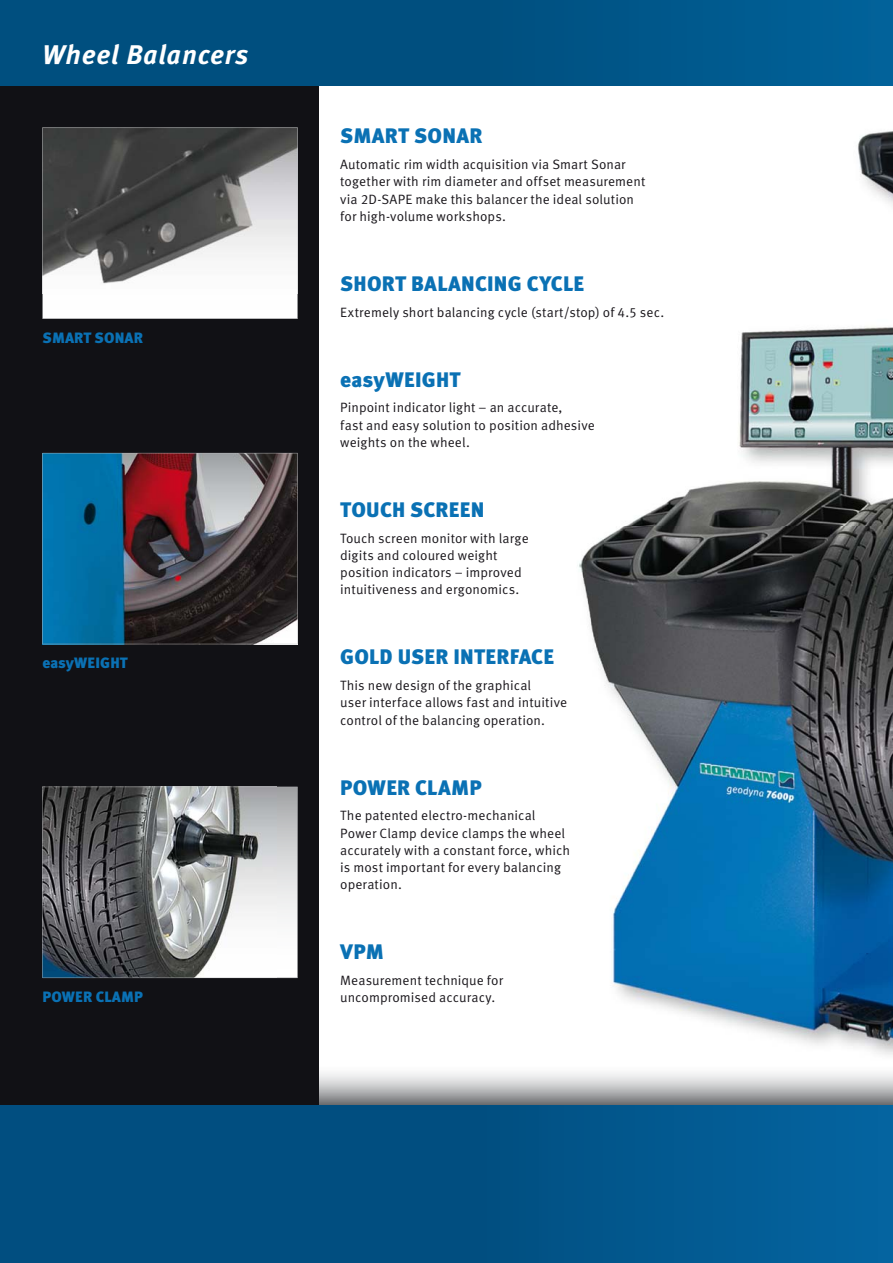
<style>
.page{position:relative;width:893px;height:1263px;background:#fff}
.page>*{position:absolute;margin:0;border:0;box-sizing:border-box;transform-origin:0 0}
.t1{font:italic 700 27px "Meta Pro";letter-spacing:.03em;color:#fff}
.t2{font:900 21px "Meta Pro";letter-spacing:.01em;color:#0a71b4}
.t3{font:900 15px "Meta Pro";letter-spacing:.01em;color:#0a71b4}
.t4{font:13.5px/17.2px "Meta Pro";letter-spacing:.005em;color:#1a171c}
</style>
<div class="page">
<div style="left:0;top:0;width:319px;height:1263px;background:#111115"></div>
<div style="left:0;top:1105px;width:893px;height:158px;background:linear-gradient(to right,#004878,#035f98)"></div>
<div style="left:0;top:0;width:893px;height:85px;background:linear-gradient(to right,#004a78,#005d92)"></div>
<img style="left:579px;top:138px;width:314px;height:917px">
<img style="left:861px;top:131px;width:32px;height:7px">
<svg style="left:43px;top:787px;width:255px;height:191px;background:#868889"></svg>
<svg style="left:43px;top:128px;width:255px;height:191px;background:#8d8d8d"></svg>
<svg style="left:43px;top:453px;width:255px;height:191px"></svg>
<h1 class="t1" style="left:43px;top:45px;width:208px">Wheel Balancers</h1>
<p class="t3" style="left:43px;top:332px;width:102px">SMART SONAR</p>
<p class="t3" style="left:43px;top:658px;width:87px">easyWEIGHT</p>
<p class="t3" style="left:43px;top:991px;width:102px">POWER CLAMP</p>
<h2 class="t2" style="left:340px;top:128px;width:144px">SMART SONAR</h2>
<p class="t4" style="left:340px;top:157px;width:307px">Automatic rim width acquisition via Smart Sonar together with rim diameter and offset measurement via 2D-SAPE make this balancer the ideal solution for high-volume workshops.</p>
<h2 class="t2" style="left:340px;top:276px;width:245px">SHORT BALANCING CYCLE</h2>
<p class="t4" style="left:340px;top:305px;width:326px">Extremely short balancing cycle (start/stop) of 4.5 sec.</p>
<h2 class="t2" style="left:340px;top:372px;width:122px">easyWEIGHT</h2>
<p class="t4" style="left:340px;top:401px;width:256px">Pinpoint indicator light – an accurate,<br>fast and easy solution to position adhesive weights on the wheel.</p>
<h2 class="t2" style="left:340px;top:502px;width:146px">TOUCH SCREEN</h2>
<p class="t4" style="left:340px;top:531px;width:190px">Touch screen monitor with large digits and coloured weight position indicators – improved intuitiveness and ergonomics.</p>
<h2 class="t2" style="left:340px;top:649px;width:215px">GOLD USER INTERFACE</h2>
<p class="t4" style="left:340px;top:678px;width:229px">This new design of the graphical<br>user interface allows fast and intuitive control of the balancing operation.</p>
<h2 class="t2" style="left:340px;top:780px;width:143px">POWER CLAMP</h2>
<p class="t4" style="left:340px;top:808px;width:231px">The patented electro-mechanical<br>Power Clamp device clamps the wheel accurately with a constant force, which is most important for every balancing operation.</p>
<h2 class="t2" style="left:340px;top:944px;width:45px">VPM</h2>
<p class="t4" style="left:340px;top:973px;width:164px">Measurement technique for uncompromised accuracy.</p>
</div>
